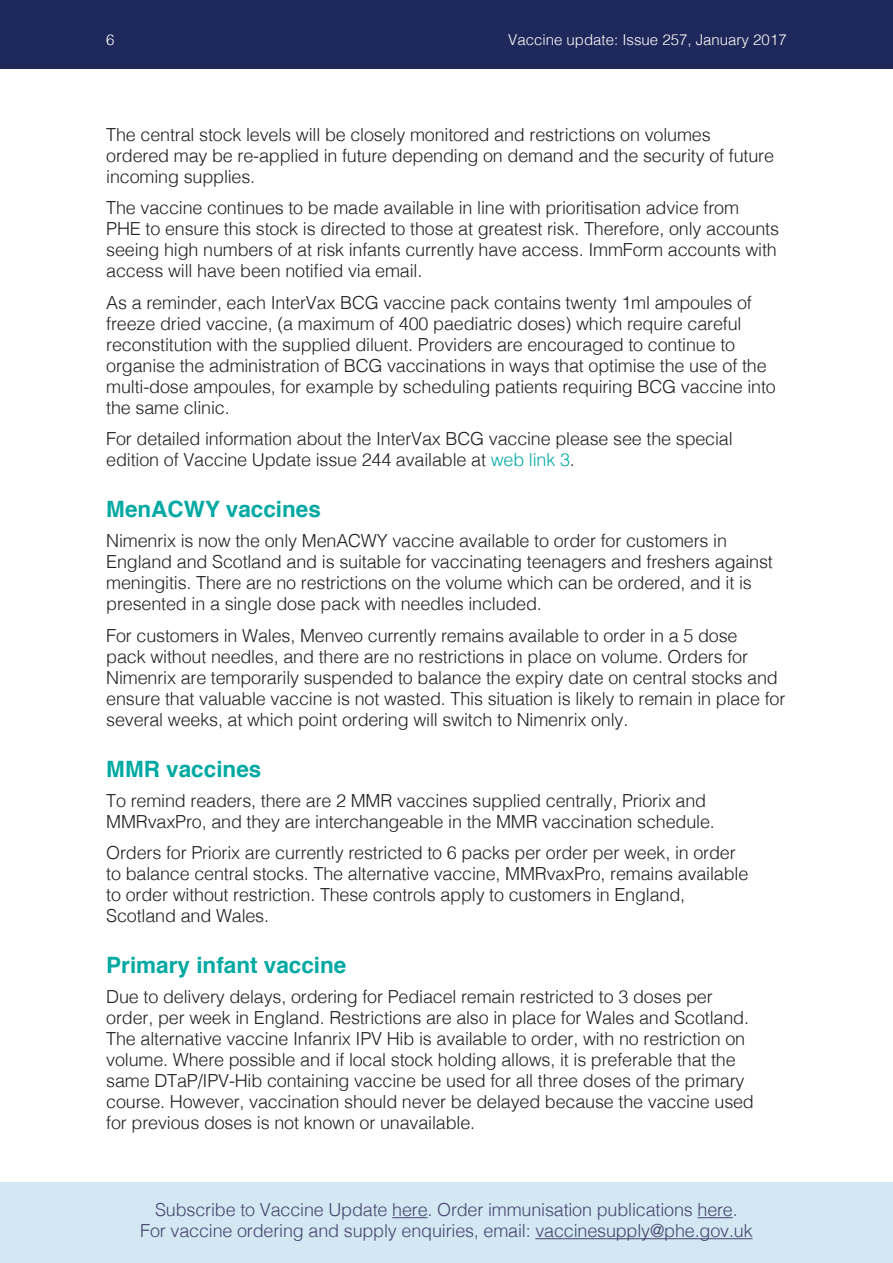
<style>
.page{position:relative;width:893px;height:1263px;background:#fff}
.page>*{position:absolute;margin:0;border:0;box-sizing:border-box;transform-origin:0 0}
.t1{font:700 22.5px "Helvetica";color:#00a9a2}
.t2{font:300 18px/21px "Helvetica";letter-spacing:-.01em;color:#231f20}
.t3{font:300 18px/21px "Helvetica";letter-spacing:-.01em;color:#44456f;text-align:center}
.t4{font:300 15px "Helvetica";color:#fff}
.s1{color:#00a9a2}
</style>
<div class="page">
<div style="left:0;top:1182px;width:893px;height:81px;background:#d4e8f3"></div>
<div style="left:0;top:0;width:893px;height:68px;background:#1f285a"></div>
<hr style="left:392px;top:1217px;width:36px;height:1px;background:#44456f">
<hr style="left:697px;top:1217px;width:36px;height:1px;background:#44456f">
<hr style="left:535px;top:1238px;width:217px;height:1px;background:#44456f">
<p class="t4" style="left:106px;top:27px;width:10px">6</p>
<p class="t4" style="left:508px;top:27px;width:280px">Vaccine update: Issue 257, January 2017</p>
<p class="t2" style="left:106px;top:122px;width:669px">The central stock levels will be closely monitored and restrictions on volumes ordered may be re-applied in future depending on demand and the security of future incoming supplies.</p>
<p class="t2" style="left:106px;top:196px;width:674px">The vaccine continues to be made available in line with prioritisation advice from<br>PHE to ensure this stock is directed to those at greatest risk. Therefore, only accounts seeing high numbers of at risk infants currently have access. ImmForm accounts with access will have been notified via email.</p>
<p class="t2" style="left:106px;top:290px;width:671px">As a reminder, each InterVax BCG vaccine pack contains twenty 1ml ampoules of freeze dried vaccine, (a maximum of 400 paediatric doses) which require careful reconstitution with the supplied diluent. Providers are encouraged to continue to organise the administration of BCG vaccinations in ways that optimise the use of the multi-dose ampoules, for example by scheduling patients requiring BCG vaccine into the same clinic.</p>
<p class="t2" style="left:106px;top:427px;width:628px">For detailed information about the InterVax BCG vaccine please see the special edition of Vaccine Update issue 244 available at <span class="s1">web link 3</span>.</p>
<p class="t1" style="left:106px;top:491px;width:216px">MenACWY vaccines</p>
<p class="t2" style="left:106px;top:529px;width:668px">Nimenrix is now the only MenACWY vaccine available to order for customers in England and Scotland and is suitable for vaccinating teenagers and freshers against meningitis. There are no restrictions on the volume which can be ordered, and it is presented in a single dose pack with needles included.</p>
<p class="t2" style="left:106px;top:623px;width:681px">For customers in Wales, Menveo currently remains available to order in a 5 dose<br>pack without needles, and there are no restrictions in place on volume. Orders for Nimenrix are temporarily suspended to balance the expiry date on central stocks and ensure that valuable vaccine is not wasted. This situation is likely to remain in place for several weeks, at which point ordering will switch to Nimenrix only.</p>
<p class="t1" style="left:106px;top:750px;width:157px">MMR vaccines</p>
<p class="t2" style="left:106px;top:788px;width:610px">To remind readers, there are 2 MMR vaccines supplied centrally, Priorix and<br>MMRvaxPro, and they are interchangeable in the MMR vaccination schedule.</p>
<p class="t2" style="left:106px;top:841px;width:644px">Orders for Priorix are currently restricted to 6 packs per order per week, in order to balance central stocks. The alternative vaccine, MMRvaxPro, remains available to order without restriction. These controls apply to customers in England, Scotland and Wales.</p>
<p class="t1" style="left:106px;top:947px;width:242px">Primary infant vaccine</p>
<p class="t2" style="left:106px;top:985px;width:649px">Due to delivery delays, ordering for Pediacel remain restricted to 3 doses per order, per week in England. Restrictions are also in place for Wales and Scotland.<br>The alternative vaccine Infanrix IPV Hib is available to order, with no restriction on volume. Where possible and if local stock holding allows, it is preferable that the same DTaP/IPV-Hib containing vaccine be used for all three doses of the primary course. However, vaccination should never be delayed because the vaccine used for previous doses is not known or unavailable.</p>
<p class="t3" style="left:140px;top:1198px;width:614px">Subscribe to Vaccine Update here. Order immunisation publications here.<br>For vaccine ordering and supply enquiries, email: vaccinesupply@phe.gov.uk</p>
</div>
